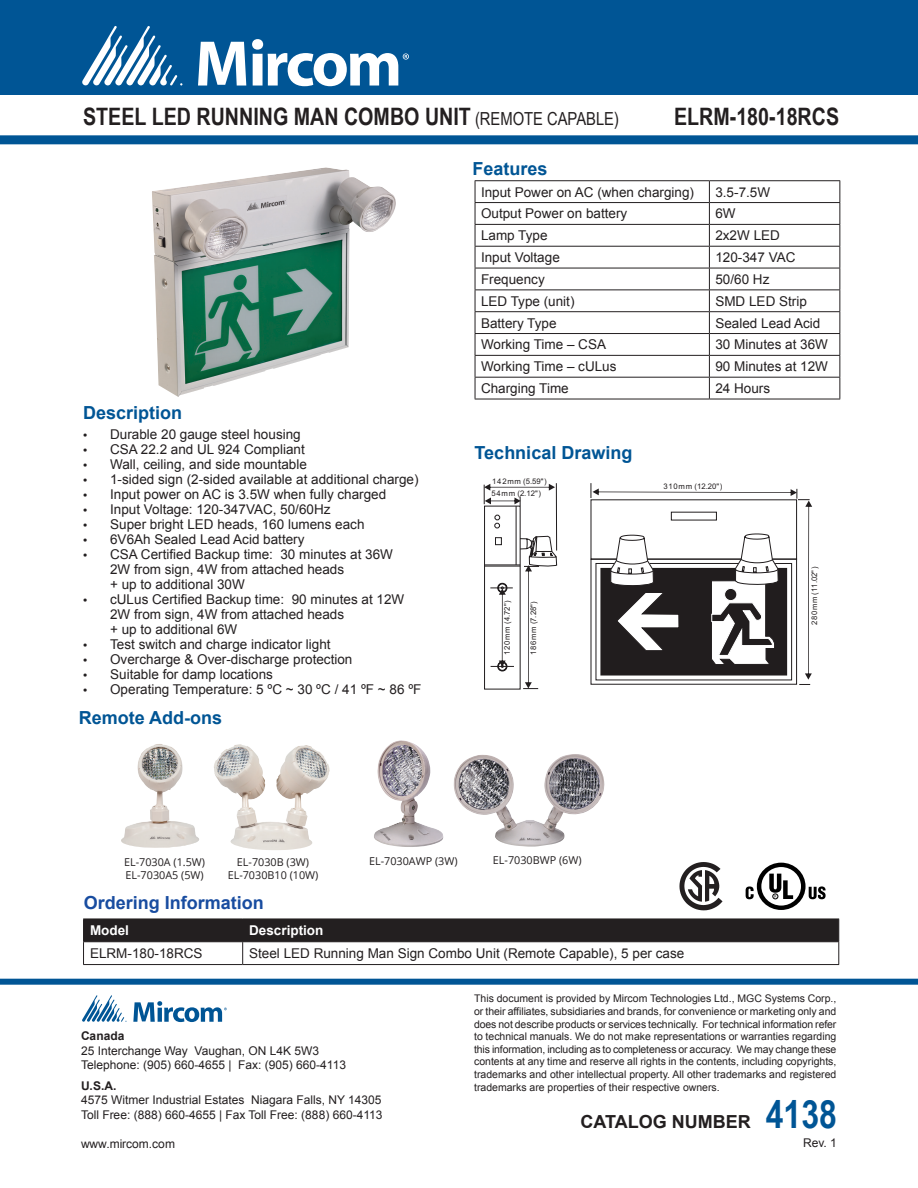
<style>
.page{position:relative;width:918px;height:1188px;background:#fff}
.page>*{position:absolute;margin:0;border:0;box-sizing:border-box;transform-origin:0 0}
.t1{font:700 24px "Arial Narrow";color:#231f20}
.Table_Headers{font:700 18px "Arial";color:#005595}
.ParaStyle01-Leading_Auto__Align_Left{font:700 18px "Arial";color:#184ca0}
.ParaStyle01-Leading_Auto__Align_Left-2{font:700 18px "Arial";color:#231f20}
.Table_Headers-2{font:13.5px/15px "Arial";color:#231f20}
.heading_2{font:700 13.5px "Arial";color:#fff}
.ParaStyle01-Leading_Auto__Align_Left-3{font:12px "Arial";color:#231f20}
.ParaStyle01-Leading_Auto__Align_Left-4{font:700 12px "Arial";color:#231f20}
.t2{font:10.8px "Open Sans";color:#231f20}
.t3{font:10.5px/12.6px "Arial";color:#231f20;text-align:justify}
.t4{font:7.8px "Arial";letter-spacing:.1em;color:#211d1e}
.t5{font:7.65px "Arial";letter-spacing:.1em;color:#211d1e}
.s1{font-weight:400;font-size:18px}
.s2{font-family:"Myriad Pro";font-size:15px}
.s3{font-family:"Arial Narrow";font-size:39px;color:#005595}
</style>
<div class="page">
<div style="left:0;top:0;width:918px;height:94px;background:#005595"></div>
<svg style="left:198px;top:42px;width:48px;height:44px"></svg>
<svg style="left:82px;top:26px;width:100px;height:60px"></svg>
<svg style="left:252px;top:39px;width:157px;height:47px"></svg>
<div style="left:0;top:135px;width:918px;height:9px;background:#005595"></div>
<div style="left:0;top:979px;width:918px;height:6px;background:#005595"></div>
<svg style="left:82px;top:995px;width:44px;height:27px"></svg>
<svg style="left:133px;top:1001px;width:94px;height:21px"></svg>
<svg style="left:83px;top:919px;width:756px;height:45px"></svg>
<hr style="left:83px;top:964px;width:160px;height:1px;background:#231f20">
<hr style="left:243px;top:964px;width:596px;height:1px;background:#231f20">
<img style="left:152px;top:167px;width:244px;height:230px">
<svg style="left:679px;top:862px;width:44px;height:48px"></svg>
<svg style="left:746px;top:863px;width:80px;height:47px"></svg>
<hr style="left:475px;top:180px;width:234px;height:1px;background:#231f20">
<hr style="left:709px;top:180px;width:131px;height:1px;background:#231f20">
<hr style="left:475px;top:202px;width:234px;height:1px;background:#231f20">
<hr style="left:709px;top:202px;width:131px;height:1px;background:#231f20">
<hr style="left:475px;top:224px;width:234px;height:1px;background:#231f20">
<hr style="left:709px;top:224px;width:131px;height:1px;background:#231f20">
<hr style="left:475px;top:246px;width:234px;height:1px;background:#231f20">
<hr style="left:709px;top:246px;width:131px;height:1px;background:#231f20">
<hr style="left:475px;top:268px;width:234px;height:1px;background:#231f20">
<hr style="left:709px;top:268px;width:131px;height:1px;background:#231f20">
<hr style="left:475px;top:290px;width:234px;height:1px;background:#231f20">
<hr style="left:709px;top:290px;width:131px;height:1px;background:#231f20">
<hr style="left:475px;top:311px;width:234px;height:1px;background:#231f20">
<hr style="left:709px;top:311px;width:131px;height:1px;background:#231f20">
<hr style="left:475px;top:333px;width:234px;height:1px;background:#231f20">
<hr style="left:709px;top:333px;width:131px;height:1px;background:#231f20">
<hr style="left:475px;top:355px;width:234px;height:1px;background:#231f20">
<hr style="left:709px;top:355px;width:131px;height:1px;background:#231f20">
<hr style="left:475px;top:377px;width:234px;height:1px;background:#231f20">
<svg style="left:475px;top:181px;width:1px;height:218px"></svg>
<hr style="left:709px;top:377px;width:131px;height:1px;background:#231f20">
<svg style="left:709px;top:181px;width:1px;height:218px"></svg>
<svg style="left:839px;top:181px;width:1px;height:218px"></svg>
<hr style="left:475px;top:399px;width:234px;height:1px;background:#231f20">
<hr style="left:709px;top:399px;width:131px;height:1px;background:#231f20">
<svg style="left:590px;top:483px;width:222px;height:202px"></svg>
<hr style="left:556px;top:483px;width:1px;height:68px;background:#211d1e">
<svg style="left:484px;top:484px;width:73px;height:205px"></svg>
<img style="left:214px;top:744px;width:98px;height:106px">
<img style="left:121px;top:744px;width:78px;height:104px">
<img style="left:374px;top:740px;width:69px;height:107px">
<img style="left:453px;top:754px;width:152px;height:93px">
<p class="t1" style="left:83px;top:99px;width:537px">STEEL LED RUNNING MAN COMBO UNIT <span class="s1">(REMOTE CAPABLE)</span></p>
<p class="t1" style="left:674px;top:99px;width:167px">ELRM-180-18RCS</p>
<p class="Table_Headers" style="left:472px;top:157px;width:77px">Features</p>
<p class="Table_Headers" style="left:83px;top:401px;width:101px">Description</p>
<p class="Table_Headers-2" style="left:83px;top:426px;width:219px"><span class="s2">•</span> Durable 20 gauge steel housing</p>
<p class="Table_Headers-2" style="left:83px;top:441px;width:223px"><span class="s2">•</span> CSA 22.2 and UL 924 Compliant</p>
<p class="Table_Headers-2" style="left:83px;top:456px;width:225px"><span class="s2">•</span> Wall, ceiling, and side mountable</p>
<p class="Table_Headers-2" style="left:83px;top:471px;width:337px"><span class="s2">•</span> 1-sided sign (2-sided available at additional charge)</p>
<p class="Table_Headers-2" style="left:83px;top:486px;width:305px"><span class="s2">•</span> Input power on AC is 3.5W when fully charged</p>
<p class="Table_Headers-2" style="left:83px;top:501px;width:249px"><span class="s2">•</span> Input Voltage: 120-347VAC, 50/60Hz</p>
<p class="Table_Headers-2" style="left:83px;top:516px;width:283px"><span class="s2">•</span> Super bright LED heads, 160 lumens each</p>
<p class="Table_Headers-2" style="left:83px;top:531px;width:223px"><span class="s2">•</span> 6V6Ah Sealed Lead Acid battery</p>
<p class="Table_Headers-2" style="left:110px;top:546px;width:284px;text-indent:-27px"><span class="s2">•</span> CSA Certified Backup time: 30 minutes at 36W<br>2W from sign, 4W from attached heads<br>+ up to additional 30W</p>
<p class="Table_Headers-2" style="left:110px;top:591px;width:296px;text-indent:-27px"><span class="s2">•</span> cULus Certified Backup time: 90 minutes at 12W<br>2W from sign, 4W from attached heads<br>+ up to additional 6W</p>
<p class="Table_Headers-2" style="left:83px;top:636px;width:249px"><span class="s2">•</span> Test switch and charge indicator light</p>
<p class="Table_Headers-2" style="left:83px;top:651px;width:271px"><span class="s2">•</span> Overcharge &amp; Over-discharge protection</p>
<p class="Table_Headers-2" style="left:83px;top:666px;width:191px"><span class="s2">•</span> Suitable for damp locations</p>
<p class="Table_Headers-2" style="left:83px;top:681px;width:340px"><span class="s2">•</span> Operating Temperature: 5 ºC ~ 30 ºC / 41 ºF ~ 86 ºF</p>
<p class="Table_Headers" style="left:79px;top:706px;width:145px">Remote Add-ons</p>
<p class="Table_Headers-2" style="left:481px;top:184px;width:215px">Input Power on AC (when charging)</p>
<p class="Table_Headers-2" style="left:715px;top:184px;width:56px">3.5-7.5W</p>
<p class="Table_Headers-2" style="left:481px;top:206px;width:148px">Output Power on battery</p>
<p class="Table_Headers-2" style="left:715px;top:206px;width:22px">6W</p>
<p class="Table_Headers-2" style="left:481px;top:228px;width:68px">Lamp Type</p>
<p class="Table_Headers-2" style="left:715px;top:228px;width:66px">2x2W LED</p>
<p class="Table_Headers-2" style="left:481px;top:250px;width:80px">Input Voltage</p>
<p class="Table_Headers-2" style="left:715px;top:250px;width:82px">120-347 VAC</p>
<p class="Table_Headers-2" style="left:481px;top:272px;width:65px">Frequency</p>
<p class="Table_Headers-2" style="left:715px;top:272px;width:56px">50/60 Hz</p>
<p class="Table_Headers-2" style="left:481px;top:294px;width:95px">LED Type (unit)</p>
<p class="Table_Headers-2" style="left:715px;top:294px;width:93px">SMD LED Strip</p>
<p class="Table_Headers-2" style="left:481px;top:315px;width:77px">Battery Type</p>
<p class="Table_Headers-2" style="left:715px;top:315px;width:107px">Sealed Lead Acid</p>
<p class="Table_Headers-2" style="left:481px;top:337px;width:127px">Working Time – CSA</p>
<p class="Table_Headers-2" style="left:715px;top:337px;width:114px">30 Minutes at 36W</p>
<p class="Table_Headers-2" style="left:481px;top:359px;width:137px">Working Time – cULus</p>
<p class="Table_Headers-2" style="left:715px;top:359px;width:114px">90 Minutes at 12W</p>
<p class="Table_Headers-2" style="left:481px;top:381px;width:89px">Charging Time</p>
<p class="Table_Headers-2" style="left:715px;top:381px;width:56px">24 Hours</p>
<p class="Table_Headers" style="left:475px;top:440px;width:159px">Technical Drawing</p>
<p class="t5" style="left:492px;top:476px;width:56px">142mm (5.59")</p>
<p class="t5" style="left:491px;top:489px;width:51px">54mm (2.12")</p>
<p class="t5" style="left:663px;top:482px;width:60px">310mm (12.20")</p>
<p class="t4" style="left:502px;top:655px;width:56px;rotate:-90deg">120mm (4.72")</p>
<p class="t4" style="left:528px;top:655px;width:56px;rotate:-90deg">186mm (7.28")</p>
<p class="t4" style="left:809px;top:625px;width:60px;rotate:-90deg">280mm (11.02")</p>
<p class="t2" style="left:124px;top:854px;width:83px">EL-7030A (1.5W)</p>
<p class="t2" style="left:126px;top:867px;width:80px">EL-7030A5 (5W)</p>
<p class="t2" style="left:237px;top:854px;width:74px">EL-7030B (3W)</p>
<p class="t2" style="left:228px;top:867px;width:92px">EL-7030B10 (10W)</p>
<p class="ParaStyle01-Leading_Auto__Align_Left" style="left:84px;top:891px;width:182px">Ordering Information</p>
<p class="t2" style="left:369px;top:854px;width:90px">EL-7030AWP (3W)</p>
<p class="t2" style="left:493px;top:853px;width:90px">EL-7030BWP (6W)</p>
<p class="heading_2" style="left:90px;top:922px;width:41px">Model</p>
<p class="heading_2" style="left:249px;top:922px;width:76px">Description</p>
<p class="Table_Headers-2" style="left:90px;top:946px;width:114px">ELRM-180-18RCS</p>
<p class="Table_Headers-2" style="left:249px;top:946px;width:437px">Steel LED Running Man Sign Combo Unit (Remote Capable), 5 per case</p>
<p class="ParaStyle01-Leading_Auto__Align_Left-4" style="left:81px;top:1028px;width:45px">Canada</p>
<p class="ParaStyle01-Leading_Auto__Align_Left-3" style="left:81px;top:1042px;width:240px">25 Interchange Way Vaughan, ON L4K 5W3</p>
<p class="ParaStyle01-Leading_Auto__Align_Left-3" style="left:81px;top:1057px;width:267px">Telephone: (905) 660-4655 | Fax: (905) 660-4113</p>
<p class="ParaStyle01-Leading_Auto__Align_Left-4" style="left:81px;top:1078px;width:37px">U.S.A.</p>
<p class="ParaStyle01-Leading_Auto__Align_Left-3" style="left:81px;top:1092px;width:302px">4575 Witmer Industrial Estates Niagara Falls, NY 14305</p>
<p class="ParaStyle01-Leading_Auto__Align_Left-3" style="left:81px;top:1107px;width:303px">Toll Free: (888) 660-4655 | Fax Toll Free: (888) 660-4113</p>
<p class="ParaStyle01-Leading_Auto__Align_Left-3" style="left:81px;top:1136px;width:95px">www.mircom.com</p>
<p class="t3" style="left:474px;top:993px;width:364px">This document is provided by Mircom Technologies Ltd., MGC Systems Corp., or their affiliates, subsidiaries and brands, for convenience or marketing only and does not describe products or services technically. For technical information refer to technical manuals. We do not make representations or warranties regarding this information, including as to completeness or accuracy. We may change these contents at any time and reserve all rights in the contents, including copyrights, trademarks and other intellectual property. All other trademarks and registered trademarks are properties of their respective owners.</p>
<p class="ParaStyle01-Leading_Auto__Align_Left-2" style="left:581px;top:1110px;width:258px">CATALOG NUMBER <span class="s3">4138</span></p>
<p class="ParaStyle01-Leading_Auto__Align_Left-3" style="left:803px;top:1135px;width:35px">Rev. 1</p>
</div>
